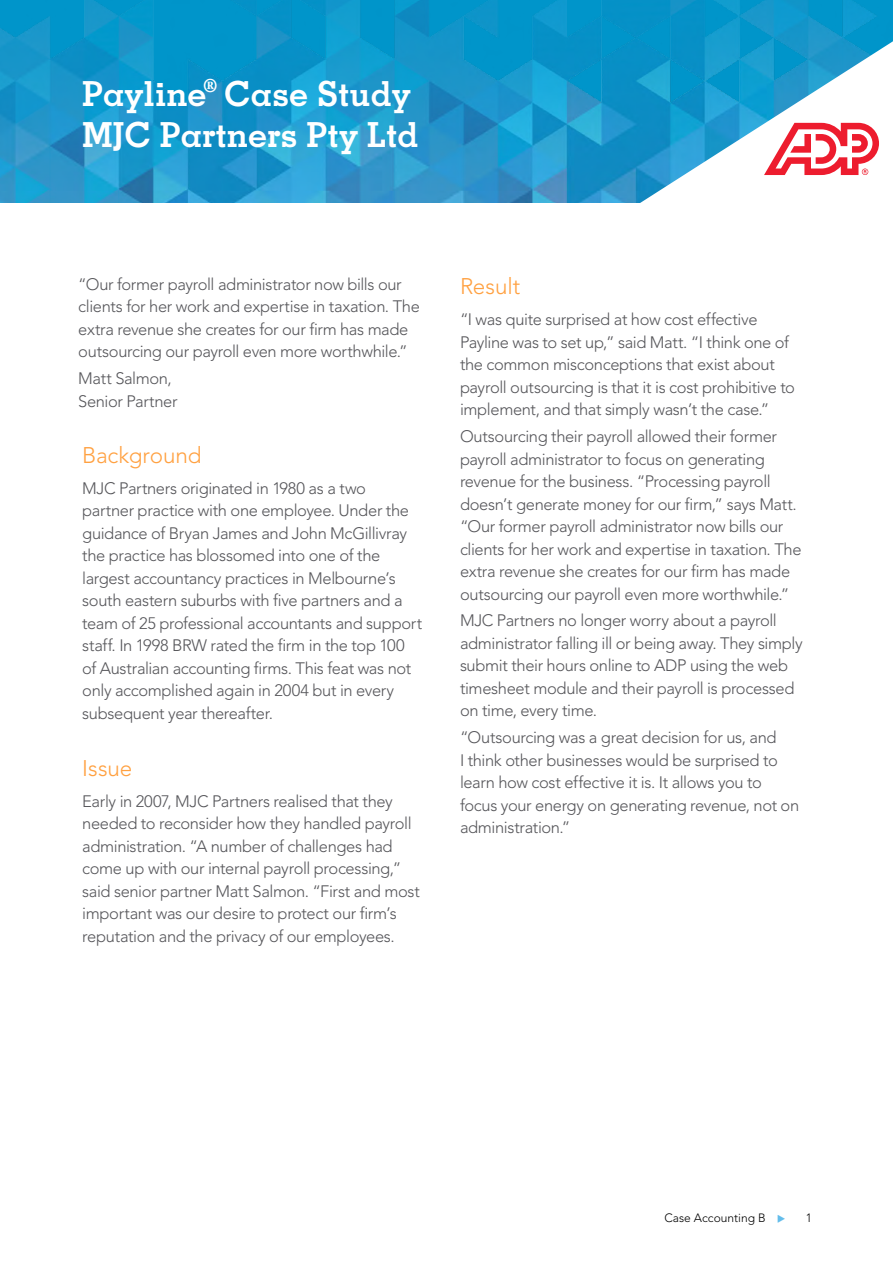
<style>
.page{position:relative;width:893px;height:1263px;background:#fff}
.page>*{position:absolute;margin:0;border:0;box-sizing:border-box;transform-origin:0 0}
.t1{font:700 34.5px/41.4px "Memphis LT Std";color:#fff}
.t2{font:300 22.5px "Avenir LT Std";letter-spacing:-.005em;color:#ffa141}
.t3{font:700 18px "Memphis LT Std";color:#fff}
.t4{font:300 16.5px/22.5px "Avenir LT Std";letter-spacing:-.025em;color:#56565a}
.t5{font:300 12px "Avenir LT Std";color:#000}
</style>
<div class="page">
<img style="left:0;top:0;width:893px;height:203px">
<svg style="left:636px;top:41px;width:257px;height:162px"></svg>
<p class="t3" style="left:203px;top:74px;width:16px">®</p>
<h1 class="t1" style="left:82px;top:72px;width:338px">Payline Case Study<br>MJC Partners Pty Ltd</h1>
<p class="t4" style="left:78px;top:273px;width:343px">“Our former payroll administrator now bills our clients for her work and expertise in taxation. The extra revenue she creates for our firm has made outsourcing our payroll even more worthwhile.”</p>
<p class="t4" style="left:78px;top:367px;width:101px">Matt Salmon,<br>Senior Partner</p>
<h2 class="t2" style="left:82px;top:442px;width:121px">Background</h2>
<p class="t4" style="left:82px;top:477px;width:341px">MJC Partners originated in 1980 as a two partner practice with one employee. Under the guidance of Bryan James and John McGillivray the practice has blossomed into one of the largest accountancy practices in Melbourne’s south eastern suburbs with five partners and a team of 25 professional accountants and support staff. In 1998 BRW rated the firm in the top 100 of Australian accounting firms. This feat was not only accomplished again in 2004 but in every subsequent year thereafter.</p>
<h2 class="t2" style="left:82px;top:755px;width:52px">Issue</h2>
<p class="t4" style="left:82px;top:790px;width:339px">Early in 2007, MJC Partners realised that they needed to reconsider how they handled payroll administration. “A number of challenges had come up with our internal payroll processing,” said senior partner Matt Salmon. “First and most important was our desire to protect our firm’s reputation and the privacy of our employees.</p>
<h2 class="t2" style="left:460px;top:273px;width:62px">Result</h2>
<p class="t4" style="left:460px;top:308px;width:337px">“I was quite surprised at how cost effective Payline was to set up,” said Matt. “I think one of the common misconceptions that exist about payroll outsourcing is that it is cost prohibitive to implement, and that simply wasn’t the case.”</p>
<p class="t4" style="left:460px;top:425px;width:343px">Outsourcing their payroll allowed their former payroll administrator to focus on generating revenue for the business. “Processing payroll doesn’t generate money for our firm,” says Matt. “Our former payroll administrator now bills our clients for her work and expertise in taxation. The extra revenue she creates for our firm has made outsourcing our payroll even more worthwhile.”</p>
<p class="t4" style="left:460px;top:609px;width:344px">MJC Partners no longer worry about a payroll administrator falling ill or being away. They simply submit their hours online to ADP using the web timesheet module and their payroll is processed on time, every time.</p>
<p class="t4" style="left:460px;top:726px;width:341px">“Outsourcing was a great decision for us, and<br>I think other businesses would be surprised to learn how cost effective it is. It allows you to focus your energy on generating revenue, not on administration.”</p>
<p class="t5" style="left:664px;top:1211px;width:103px">Case Accounting B</p>
<p class="t5" style="left:806px;top:1211px;width:8px">1</p>
</div>
